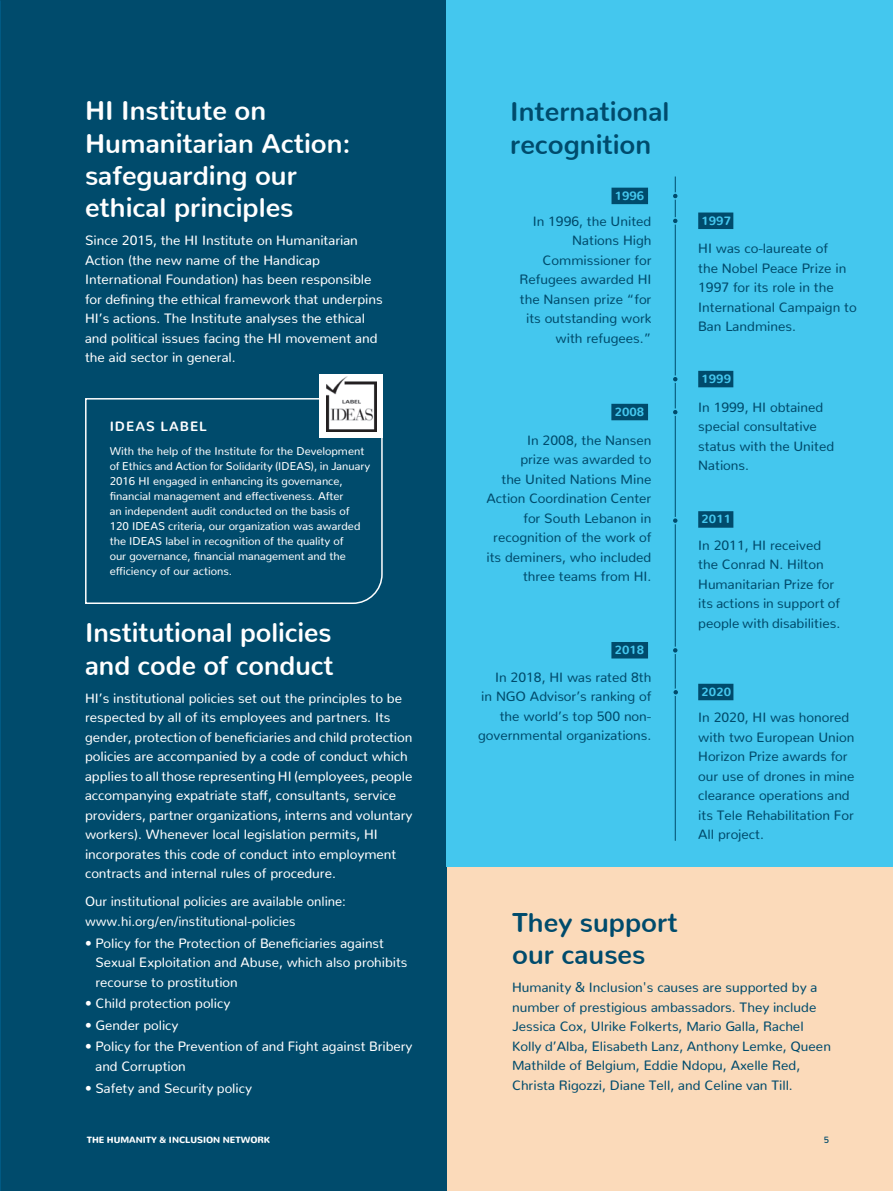
<style>
.page{position:relative;width:893px;height:1191px;background:#fff}
.page>*{position:absolute;margin:0;border:0;box-sizing:border-box;transform-origin:0 0}
.t1{font:700 27px/32.4px "Nunito";color:#fff}
.t2{font:700 27px/32.4px "Nunito";color:#004b6c}
.t3{font:13.5px/19.5px "Nunito";color:#004b6c}
.t4{font:13.5px/19.5px "Nunito";color:#fff}
.t5{font:13.5px/19.5px "Nunito";color:#fff;scale:.96 1}
.t6{font:700 13.5px "Nunito";letter-spacing:.075em;color:#fff}
.t7{font:800 12px "Nunito";color:#44c7ee}
.t8{font:11.25px/15px "Nunito";color:#fff}
.t9{font:900 9px "Nunito";color:#fff}
.t10{font:600 9px "Nunito";color:#004b6c}
</style>
<div class="page">
<div style="left:445px;top:867px;width:448px;height:324px;background:#fbdaba"></div>
<div style="left:0;top:0;width:446px;height:1191px;background:#004b6c"></div>
<svg style="left:85px;top:398px;width:298px;height:206px"></svg>
<div style="left:319px;top:374px;width:64px;height:64px;background:#fff"></div>
<img style="left:0;top:452px;width:1px;height:657px">
<div style="left:446px;top:0;width:447px;height:867px;background:#44c7ee"></div>
<hr style="left:675px;top:176px;width:1px;height:664px;background:#004b6c">
<div style="left:611px;top:188px;width:37px;height:16px;background:#004b6c"></div>
<div style="left:671px;top:192px;width:8px;height:8px;border:2px solid #44c7ee;border-radius:50%"></div>
<div style="left:698px;top:371px;width:35px;height:16px;background:#004b6c"></div>
<div style="left:671px;top:375px;width:8px;height:8px;border:2px solid #44c7ee;border-radius:50%"></div>
<div style="left:611px;top:404px;width:37px;height:16px;background:#004b6c"></div>
<div style="left:671px;top:408px;width:8px;height:8px;border:2px solid #44c7ee;border-radius:50%"></div>
<div style="left:698px;top:212px;width:35px;height:17px;background:#004b6c"></div>
<div style="left:671px;top:217px;width:8px;height:8px;border:2px solid #44c7ee;border-radius:50%"></div>
<div style="left:698px;top:511px;width:35px;height:17px;background:#004b6c"></div>
<div style="left:671px;top:517px;width:8px;height:7px;border:2px solid #44c7ee;border-radius:50%"></div>
<div style="left:611px;top:642px;width:37px;height:16px;background:#004b6c"></div>
<div style="left:671px;top:646px;width:8px;height:8px;border:2px solid #44c7ee;border-radius:50%"></div>
<div style="left:698px;top:684px;width:35px;height:16px;background:#004b6c"></div>
<div style="left:672px;top:688px;width:7px;height:8px;border:2px solid #44c7ee;border-radius:50%"></div>
<img style="left:326px;top:376px;width:51px;height:56px">
<h1 class="t1" style="left:85px;top:91px;width:267px">HI Institute on<br>Humanitarian Action: safeguarding our ethical principles</h1>
<p class="t4" style="left:85px;top:229px;width:299px">Since 2015, the HI Institute on Humanitarian Action (the new name of the Handicap International Foundation) has been responsible for defining the ethical framework that underpins HI’s actions. The Institute analyses the ethical and political issues facing the HI movement and the aid sector in general.</p>
<p class="t6" style="left:110px;top:414px;width:99px">IDEAS LABEL</p>
<p class="t8" style="left:110px;top:442px;width:262px">With the help of the Institute for the Development of Ethics and Action for Solidarity (IDEAS), in January 2016 HI engaged in enhancing its governance, financial management and effectiveness. After<br>an independent audit conducted on the basis of 120 IDEAS criteria, our organization was awarded the IDEAS label in recognition of the quality of<br>our governance, financial management and the efficiency of our actions.</p>
<h1 class="t1" style="left:85px;top:613px;width:250px">Institutional policies and code of conduct</h1>
<p class="t4" style="left:85px;top:687px;width:329px">HI’s institutional policies set out the principles to be respected by all of its employees and partners. Its gender, protection of beneficiaries and child protection policies are accompanied by a code of conduct which applies to all those representing HI (employees, people accompanying expatriate staff, consultants, service providers, partner organizations, interns and voluntary workers). Whenever local legislation permits, HI incorporates this code of conduct into employment contracts and internal rules of procedure.</p>
<p class="t5" style="left:85px;top:890px;width:273px">Our institutional policies are available online: www.hi.org/en/institutional-policies</p>
<p class="t4" style="left:95px;top:931px;width:313px;text-indent:-10px">• Policy for the Protection of Beneficiaries against<br>Sexual Exploitation and Abuse, which also prohibits recourse to prostitution</p>
<p class="t4" style="left:85px;top:992px;width:147px">• Child protection policy</p>
<p class="t4" style="left:85px;top:1013px;width:95px">• Gender policy</p>
<p class="t4" style="left:95px;top:1035px;width:318px;text-indent:-10px">• Policy for the Prevention of and Fight against Bribery and Corruption</p>
<p class="t4" style="left:85px;top:1076px;width:168px">• Safety and Security policy</p>
<h1 class="t2" style="left:510px;top:92px;width:161px">International recognition</h1>
<p class="t7" style="left:615px;top:184px;width:31px">1996</p>
<p class="t3" style="left:519px;top:210px;width:134px;text-align:right">In 1996, the United<br>Nations High<br>Commissioner for<br>Refugees awarded HI the Nansen prize “for its outstanding work with refugees.”</p>
<p class="t7" style="left:615px;top:400px;width:31px">2008</p>
<p class="t3" style="left:486px;top:428px;width:166px;text-align:right">In 2008, the Nansen<br>prize was awarded to<br>the United Nations Mine<br>Action Coordination Center for South Lebanon in recognition of the work of its deminers, who included three teams from HI.</p>
<p class="t7" style="left:615px;top:639px;width:31px">2018</p>
<p class="t3" style="left:478px;top:665px;width:175px;text-align:right">In 2018, HI was rated 8th<br>in NGO Advisor’s ranking of the world’s top 500 non&shy;governmental organizations.</p>
<p class="t7" style="left:702px;top:209px;width:31px">1997</p>
<p class="t3" style="left:698px;top:237px;width:160px">HI was co-laureate of<br>the Nobel Peace Prize in<br>1997 for its role in the<br>International Campaign to<br>Ban Landmines.</p>
<p class="t7" style="left:702px;top:367px;width:31px">1999</p>
<p class="t3" style="left:698px;top:395px;width:138px">In 1999, HI obtained special consultative status with the United<br>Nations.</p>
<p class="t7" style="left:702px;top:508px;width:31px">2011</p>
<p class="t3" style="left:698px;top:534px;width:144px">In 2011, HI received the Conrad N. Hilton<br>Humanitarian Prize for its actions in support of people with disabilities.</p>
<p class="t7" style="left:702px;top:680px;width:31px">2020</p>
<p class="t3" style="left:698px;top:706px;width:158px">In 2020, HI was honored with two European Union<br>Horizon Prize awards for our use of drones in mine clearance operations and its Tele Rehabilitation For<br>All project.</p>
<h1 class="t2" style="left:512px;top:903px;width:167px">They support our causes</h1>
<p class="t3" style="left:512px;top:976px;width:320px">Humanity &amp; Inclusion's causes are supported by a number of prestigious ambassadors. They include Jessica Cox, Ulrike Folkerts, Mario Galla, Rachel Kolly d’Alba, Elisabeth Lanz, Anthony Lemke, Queen Mathilde of Belgium, Eddie Ndopu, Axelle Red, Christa Rigozzi, Diane Tell, and Celine van Till.</p>
<p class="t9" style="left:87px;top:1131px;width:185px">THE HUMANITY &amp; INCLUSION NETWORK</p>
<p class="t10" style="left:824px;top:1132px;width:7px">5</p>
</div>
